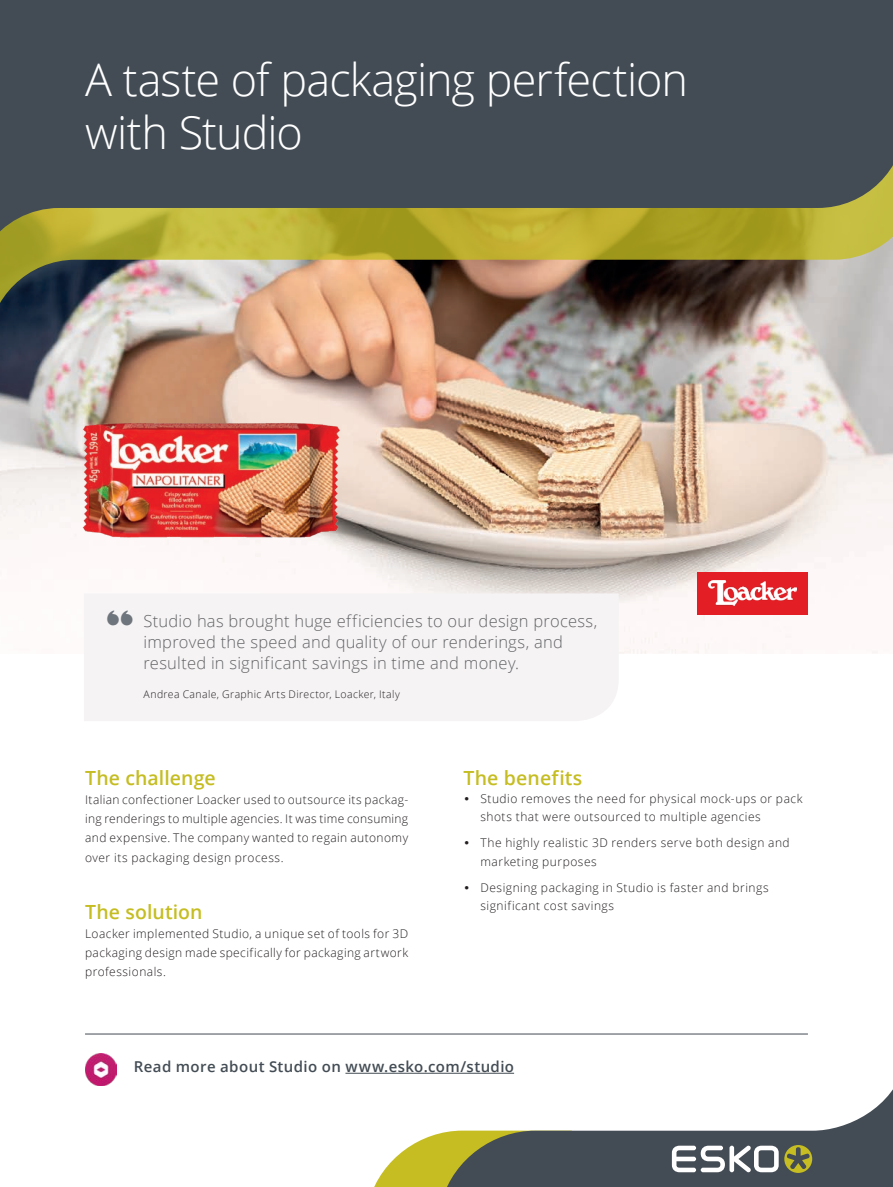
<style>
.page{position:relative;width:893px;height:1187px;background:#fff}
.page>*{position:absolute;margin:0;border:0;box-sizing:border-box;transform-origin:0 0}
.Cover_title{font:300 45px/52.5px "Open Sans";letter-spacing:-.02em;color:#fff}
.Heading_2{font:600 19.5px "Open Sans";letter-spacing:.005em;color:#c5bd22}
.t1{font:300 16.5px/21px "Open Sans";letter-spacing:.015em;color:#636366}
.Heading_3{font:600 15px "Open Sans";letter-spacing:.025em;color:#434c54}
.Body_text_US{font:300 12px/19.2px "Open Sans";letter-spacing:.04em;color:#231f20}
.Quote_sub{font:300 10.5px "Open Sans";letter-spacing:.04em;color:#231f20}
</style>
<div class="page">
<svg style="left:374px;top:1133px;width:68px;height:53px"></svg>
<svg style="left:442px;top:1073px;width:451px;height:113px"></svg>
<svg style="left:672px;top:1144px;width:140px;height:28px"></svg>
<img style="left:0;top:345px;width:893px;height:308px">
<img style="left:0;top:245px;width:893px;height:100px">
<svg style="left:0;top:0;width:893px;height:245px;background:#545a4e"></svg>
<div style="left:697px;top:572px;width:111px;height:42px;background:#e31e24"></div>
<img style="left:708px;top:581px;width:89px;height:24px">
<img style="left:85px;top:1053px;width:32px;height:31px">
<hr style="left:85px;top:1033px;width:723px;height:1px;background:#434c54">
<img style="left:70px;top:402px;width:271px;height:147px">
<div style="left:84px;top:593px;width:535px;height:128px;background:#f5f3f4"></div>
<hr style="left:345px;top:1072px;width:169px;height:1px;background:#434c54">
<svg style="left:107px;top:610px;width:26px;height:15px"></svg>
<p class="Cover_title" style="left:85px;top:52px;width:605px">A taste of packaging perfection with Studio</p>
<p class="t1" style="left:144px;top:610px;width:455px">Studio has brought huge efficiencies to our design process, improved the speed and quality of our renderings, and resulted in significant savings in time and money.</p>
<p class="Quote_sub" style="left:144px;top:686px;width:258px">Andrea Canale, Graphic Arts Director, Loacker, Italy</p>
<p class="Heading_2" style="left:85px;top:764px;width:132px">The challenge</p>
<p class="Body_text_US" style="left:85px;top:789px;width:325px;text-align:justify">Italian confectioner Loacker used to outsource its packag&shy;ing renderings to multiple agencies. It was time consuming and expensive. The company wanted to regain autonomy over its packaging design process.</p>
<p class="Heading_2" style="left:85px;top:898px;width:119px">The solution</p>
<p class="Body_text_US" style="left:85px;top:923px;width:325px;text-align:justify">Loacker implemented Studio, a unique set of tools for 3D packaging design made specifically for packaging artwork professionals.</p>
<p class="Heading_2" style="left:463px;top:764px;width:120px">The benefits</p>
<p class="Body_text_US" style="left:480px;top:789px;width:324px;line-height:18px;text-indent:-17px">• Studio removes the need for physical mock-ups or pack shots that were outsourced to multiple agencies</p>
<p class="Body_text_US" style="left:480px;top:833px;width:311px;line-height:18px;text-indent:-17px">• The highly realistic 3D renders serve both design and marketing purposes</p>
<p class="Body_text_US" style="left:480px;top:878px;width:290px;line-height:18px;text-indent:-17px">• Designing packaging in Studio is faster and brings significant cost savings</p>
<p class="Heading_3" style="left:134px;top:1056px;width:382px">Read more about Studio on www.esko.com/studio</p>
</div>
